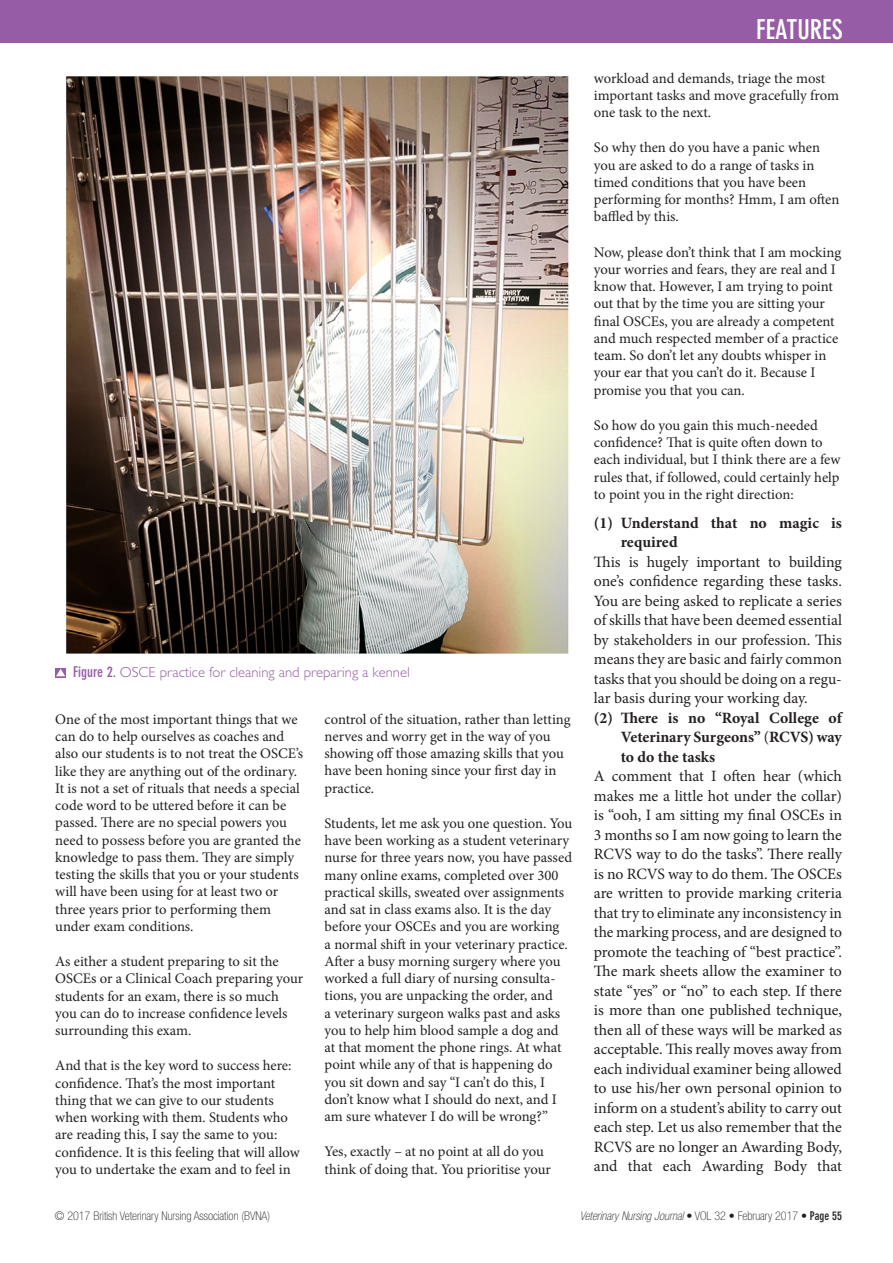
<style>
.page{position:relative;width:893px;height:1263px;background:#fff}
.page>*{position:absolute;margin:0;border:0;box-sizing:border-box;transform-origin:0 0}
.t1{font:700 condensed 27px "DIN Neuzeit Grotesk Std";color:#fff}
.t2{font:15.75px/19.5px "Minion Pro";letter-spacing:-.005em;color:#231f20;text-align:justify}
.t3{font:700 15.75px/19.5px "Minion Pro";color:#231f20}
.t4{font:14.7px/17.2px "Minion Pro";letter-spacing:-.005em;color:#231f20}
.t5{font:300 14.7px "Gill Sans";color:#975ca6}
.t6{font:italic 100 condensed 12px "Helvetica Neue LT Std";color:#231f20}
.t7{font:100 condensed 12px "Helvetica Neue LT Std";color:#231f20}
.s1{font-family:"DIN Neuzeit Grotesk Std";font-weight:700;font-stretch:condensed}
.s2{font-weight:400}
.s3{font-style:normal}
.s4{font-family:"DIN Neuzeit Grotesk Std";font-weight:700;font-style:normal}
</style>
<div class="page">
<div style="left:0;top:0;width:893px;height:43px;background:#975ca6"></div>
<img style="left:64px;top:76px;width:505px;height:578px">
<svg style="left:55px;top:668px;width:11px;height:9px"></svg>
<svg style="left:56px;top:669px;width:9px;height:7px"></svg>
<p class="t5" style="left:73px;top:664px;width:338px"><span class="s1">Figure 2.</span> OSCE practice for cleaning and preparing a kennel</p>
<p class="t4" style="left:55px;top:711px;width:249px">One of the most important things that we can do to help ourselves as coaches and also our students is to not treat the OSCE’s like they are anything out of the ordinary.<br>It is not a set of rituals that needs a special code word to be uttered before it can be passed. There are no special powers you need to possess before you are granted the knowledge to pass them. They are simply testing the skills that you or your students will have been using for at least two or three years prior to performing them under exam conditions.</p>
<p class="t4" style="left:55px;top:953px;width:250px">As either a student preparing to sit the OSCEs or a Clinical Coach preparing your students for an exam, there is so much you can do to increase confidence levels surrounding this exam.</p>
<p class="t4" style="left:55px;top:1057px;width:246px">And that is the key word to success here: confidence. That’s the most important thing that we can give to our students when working with them. Students who are reading this, I say the same to you: confidence. It is this feeling that will allow you to undertake the exam and to feel in</p>
<p class="t4" style="left:325px;top:710px;width:248px">control of the situation, rather than letting nerves and worry get in the way of you showing off those amazing skills that you have been honing since your first day in practice.</p>
<p class="t4" style="left:325px;top:815px;width:249px">Students, let me ask you one question. You have been working as a student veterinary nurse for three years now, you have passed many online exams, completed over 300 practical skills, sweated over assignments and sat in class exams also. It is the day before your OSCEs and you are working<br>a normal shift in your veterinary practice.<br>After a busy morning surgery where you worked a full diary of nursing consulta&shy;tions, you are unpacking the order, and<br>a veterinary surgeon walks past and asks you to help him blood sample a dog and at that moment the phone rings. At what point while any of that is happening do you sit down and say “I can’t do this, I don’t know what I should do next, and I am sure whatever I do will be wrong?”</p>
<p class="t4" style="left:325px;top:1143px;width:228px">Yes, exactly – at no point at all do you think of doing that. You prioritise your</p>
<h1 class="t1" style="left:756px;top:13px;width:88px">FEATURES</h1>
<p class="t4" style="left:594px;top:69px;width:247px">workload and demands, triage the most important tasks and move gracefully from one task to the next.</p>
<p class="t4" style="left:594px;top:139px;width:247px">So why then do you have a panic when you are asked to do a range of tasks in timed conditions that you have been performing for months? Hmm, I am often baffled by this.</p>
<p class="t4" style="left:594px;top:243px;width:249px">Now, please don’t think that I am mocking your worries and fears, they are real and I know that. However, I am trying to point out that by the time you are sitting your final OSCEs, you are already a competent and much respected member of a practice team. So don’t let any doubts whisper in your ear that you can’t do it. Because I promise you that you can.</p>
<p class="t4" style="left:594px;top:416px;width:248px">So how do you gain this much-needed confidence? That is quite often down to each individual, but I think there are a few rules that, if followed, could certainly help to point you in the right direction:</p>
<p class="t3" style="left:621px;top:513px;width:223px;text-indent:-27px">(1) Understand that no magic is required</p>
<p class="t2" style="left:594px;top:552px;width:250px">This is hugely important to building one’s confidence regarding these tasks.<br>You are being asked to replicate a series of skills that have been deemed essential by stakeholders in our profession. This means they are basic and fairly common tasks that you should be doing on a regu&shy;lar basis during your working day.</p>
<p class="t3" style="left:621px;top:708px;width:223px;text-align:justify;text-indent:-27px">(2) There is no “Royal College of Veterinary Surgeons” <span class="s2">(</span>RCVS) way to do the tasks</p>
<p class="t2" style="left:594px;top:766px;width:250px">A comment that I often hear (which makes me a little hot under the collar) is “ooh, I am sitting my final OSCEs in 3 months so I am now going to learn the RCVS way to do the tasks”. There really is no RCVS way to do them. The OSCEs are written to provide marking criteria that try to eliminate any inconsistency in the marking process, and are designed to promote the teaching of “best practice”.<br>The mark sheets allow the examiner to state “yes” or “no” to each step. If there is more than one published technique, then all of these ways will be marked as acceptable. This really moves away from each individual examiner being allowed to use his/her own personal opinion to inform on a student’s ability to carry out each step. Let us also remember that the RCVS are no longer an Awarding Body, and that each Awarding Body that</p>
<p class="t7" style="left:55px;top:1209px;width:217px">© 2017 British Veterinary Nursing Association (BVNA)</p>
<p class="t6" style="left:580px;top:1209px;width:264px">Veterinary Nursing Journal <span class="s3">• VOL 32 • February 2017 •</span> <span class="s4">Page 55</span></p>
</div>
